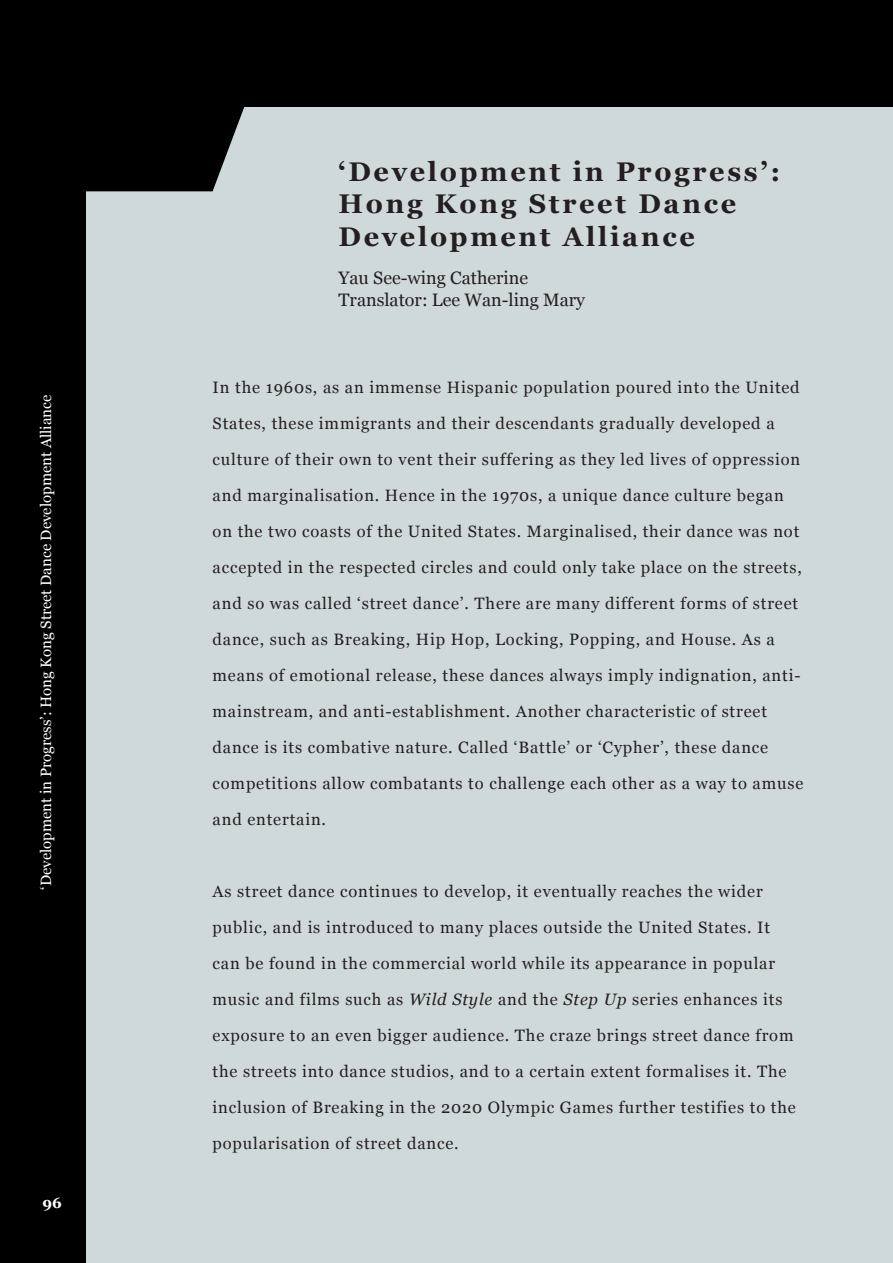
<style>
.page{position:relative;width:893px;height:1263px;background:#fff}
.page>*{position:absolute;margin:0;border:0;box-sizing:border-box;transform-origin:0 0}
.t1{font:700 27px/32.4px "Georgia";letter-spacing:.1em;color:#231f20}
.t2{font:18px/21.6px "Georgia";color:#231f20}
.t3{font:16.5px/36px "Georgia";letter-spacing:.05em;color:#231f20}
.t4{font:15px "Georgia";color:#fff}
.t5{font:700 15px "Georgia";color:#fff}
.s1{font-style:italic}
</style>
<div class="page">
<div style="left:0;top:85px;width:893px;height:1178px;background:#d0d9d9"></div>
<div style="left:0;top:0;width:85px;height:1263px;background:#000001"></div>
<div style="left:6px;top:0;width:887px;height:106px;background:#000001"></div>
<svg style="left:85px;top:106px;width:159px;height:85px;background:#121314"></svg>
<p class="t4" style="left:35px;top:889px;width:496px;rotate:-90deg">‘Development in Progress’: Hong Kong Street Dance Development Alliance</p>
<p class="t5" style="left:43px;top:1192px;width:21px">96</p>
<h1 class="t1" style="left:338px;top:154px;width:443px">‘Development in Progress’:<br>Hong Kong Street Dance<br>Development Alliance</h1>
<p class="t2" style="left:338px;top:267px;width:248px">Yau See-wing Catherine<br>Translator: Lee Wan-ling Mary</p>
<p class="t3" style="left:213px;top:369px;width:592px">In the 1960s, as an immense Hispanic population poured into the United States, these immigrants and their descendants gradually developed a culture of their own to vent their suffering as they led lives of oppression and marginalisation. Hence in the 1970s, a unique dance culture began on the two coasts of the United States. Marginalised, their dance was not accepted in the respected circles and could only take place on the streets, and so was called ‘street dance’. There are many different forms of street dance, such as Breaking, Hip Hop, Locking, Popping, and House. As a means of emotional release, these dances always imply indignation, anti&shy;mainstream, and anti-establishment. Another characteristic of street dance is its combative nature. Called ‘Battle’ or ‘Cypher’, these dance competitions allow combatants to challenge each other as a way to amuse and entertain.</p>
<p class="t3" style="left:213px;top:873px;width:585px">As street dance continues to develop, it eventually reaches the wider public, and is introduced to many places outside the United States. It can be found in the commercial world while its appearance in popular music and films such as <span class="s1">Wild Style</span> and the <span class="s1">Step Up</span> series enhances its exposure to an even bigger audience. The craze brings street dance from the streets into dance studios, and to a certain extent formalises it. The inclusion of Breaking in the 2020 Olympic Games further testifies to the popularisation of street dance.</p>
</div>
